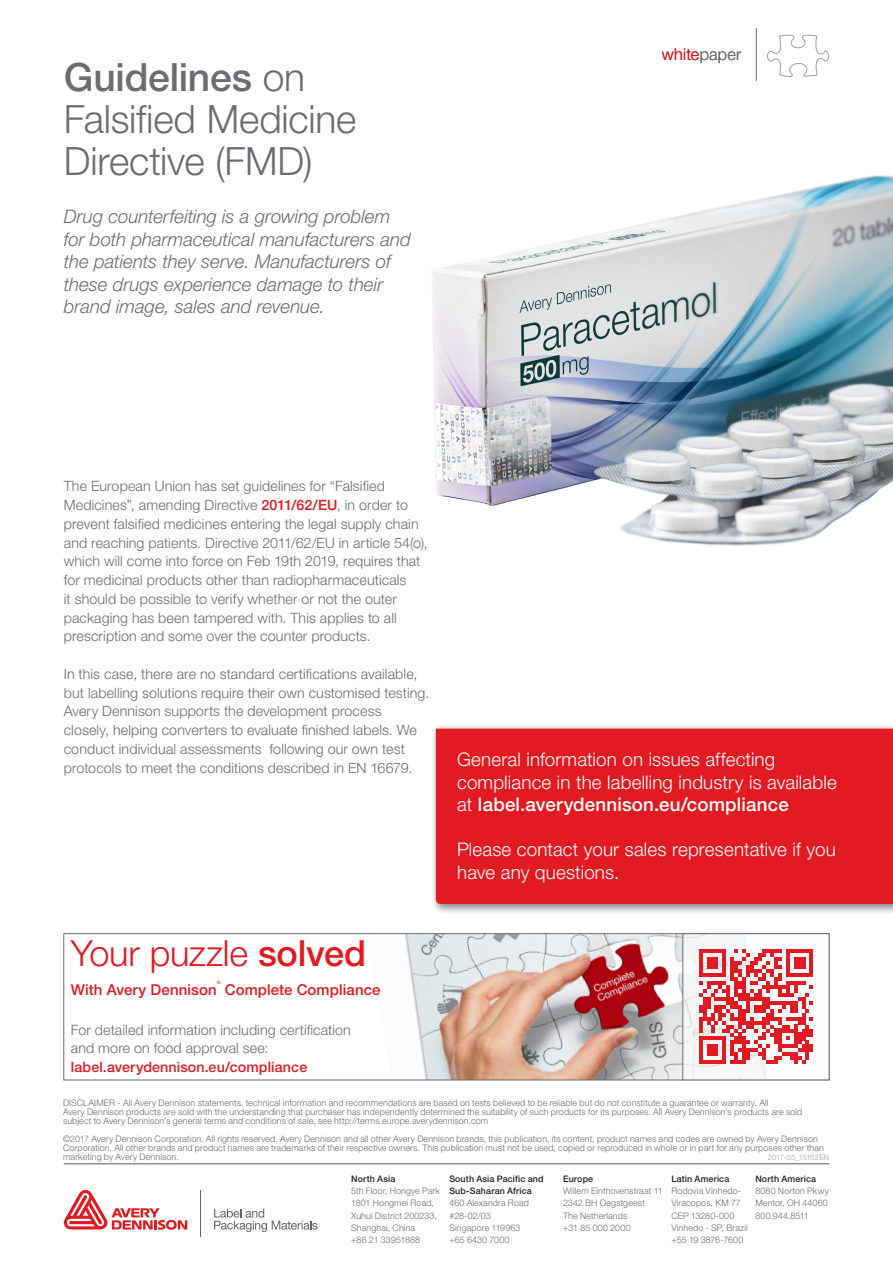
<style>
.page{position:relative;width:893px;height:1263px;background:#fff}
.page>*{position:absolute;margin:0;border:0;box-sizing:border-box;transform-origin:0 0}
.t1{font:300 39px/42px "Helvetica Neue LT Std";letter-spacing:-.005em;color:#6c6d70}
.t2{font:300 36px "Helvetica Neue LT Std";letter-spacing:-.005em;color:#e21a21}
.t3{font:300 18.75px/22.5px "Helvetica Neue LT Std";letter-spacing:.01em;color:#fff}
.t4{font:italic 300 18.75px/22.5px "Helvetica Neue LT Std";letter-spacing:-.005em;color:#6c6d70}
.t5{font:300 16.35px "Helvetica Neue LT Std";letter-spacing:.015em;color:#e21a21}
.t6{font:500 15px "Helvetica Neue LT Std";letter-spacing:.005em;color:#e21a21}
.t7{font:300 14.25px/18.8px "Helvetica Neue LT Std";letter-spacing:.01em;color:#6c6d70}
.t8{font:500 14.25px "Helvetica Neue LT Std";letter-spacing:.01em;color:#e21a21}
.t9{font:300 9px/12.1px "Helvetica Neue LT Std";letter-spacing:.015em;color:#6c6d70}
.t10{font:500 9px/12.1px "Helvetica Neue LT Std";letter-spacing:.015em;color:#231f20}
.t11{font:300 7.5px "Helvetica Neue LT Std";letter-spacing:-.005em;color:#9d9fa2}
.t12{font:500 4.35px "Helvetica Neue LT Std";color:#e21a21}
.s1{font-weight:500}
.s2{color:#6c6d70}
.s3{font-weight:500;color:#e21a21}
</style>
<div class="page">
<hr style="left:201px;top:1190px;width:1px;height:46px;background:#636366">
<svg style="left:64px;top:1190px;width:123px;height:40px"></svg>
<svg style="left:214px;top:1209px;width:104px;height:23px"></svg>
<img style="left:432px;top:28px;width:461px;height:518px">
<img style="left:405px;top:935px;width:278px;height:143px">
<div style="left:64px;top:933px;width:765px;height:147px;border:1px solid #6c6d70"></div>
<svg style="left:699px;top:949px;width:114px;height:115px"></svg>
<div style="left:683px;top:933px;width:146px;height:147px;border:1px solid #6c6d70"></div>
<hr style="left:756px;top:28px;width:1px;height:53px;background:#6c6d70">
<svg style="left:766px;top:34px;width:64px;height:50px"></svg>
<div style="left:431px;top:723px;width:462px;height:192px;background:#231f20;opacity:.4"></div>
<div style="left:436px;top:729px;width:457px;height:175px;background:#e21a21"></div>
<hr style="left:64px;top:1163px;width:765px;height:1px;background:#57585a">
<h1 class="t1" style="left:64px;top:55px;width:294px"><span class="s1">Guidelines</span> on<br>Falsified Medicine<br>Directive (FMD)</h1>
<h3 class="t4" style="left:64px;top:205px;width:349px">Drug counterfeiting is a growing problem for both pharmaceutical manufacturers and the patients they serve. Manufacturers of these drugs experience damage to their brand image, sales and revenue.</h3>
<h3 class="t5" style="left:662px;top:44px;width:81px">white<span class="s2">paper</span></h3>
<p class="t7" style="left:64px;top:477px;width:365px">The European Union has set guidelines for “Falsified Medicines”, amending Directive <span class="s3">2011/62/EU</span>, in order to prevent falsified medicines entering the legal supply chain and reaching patients. Directive 2011/62/EU in article 54(o), which will come into force on Feb 19th 2019, requires that for medicinal products other than radiopharmaceuticals<br>it should be possible to verify whether or not the outer packaging has been tampered with. This applies to all prescription and some over the counter products.</p>
<p class="t7" style="left:64px;top:664px;width:367px">In this case, there are no standard certifications available, but labelling solutions require their own customised testing.<br>Avery Dennison supports the development process closely, helping converters to evaluate finished labels. We conduct individual assessments following our own test protocols to meet the conditions described in EN 16679.</p>
<h2 class="t2" style="left:71px;top:931px;width:297px">Your puzzle <span class="s1">solved</span></h2>
<h3 class="t6" style="left:71px;top:980px;width:147px">With Avery Dennison</h3>
<p class="t12" style="left:217px;top:979px;width:5px">®</p>
<h3 class="t6" style="left:225px;top:980px;width:157px">Complete Compliance</h3>
<h3 class="t7" style="left:71px;top:1020px;width:281px">For detailed information including certification and more on food approval see:</h3>
<h3 class="t8" style="left:71px;top:1058px;width:238px">label.averydennison.eu/compliance</h3>
<h3 class="t3" style="left:457px;top:748px;width:381px">General information on issues affecting compliance in the labelling industry is available at <span class="s1">label.averydennison.eu/compliance</span></h3>
<h3 class="t3" style="left:457px;top:838px;width:380px">Please contact your sales representative if you have any questions.</h3>
<p class="t9" style="left:63px;top:1098px;width:741px;line-height:9px">DISCLAIMER - All Avery Dennison statements, technical information and recommendations are based on tests believed to be reliable but do not constitute a guarantee or warranty. All<br>Avery Dennison products are sold with the understanding that purchaser has independently determined the suitability of such products for its purposes. All Avery Dennison’s products are sold subject to Avery Dennison’s general terms and conditions of sale, see http://terms.europe.averydennison.com</p>
<p class="t9" style="left:63px;top:1134px;width:762px;line-height:9px">©2017 Avery Dennison Corporation. All rights reserved. Avery Dennison and all other Avery Dennison brands, this publication, its content, product names and codes are owned by Avery Dennison<br>Corporation. All other brands and product names are trademarks of their respective owners. This publication must not be used, copied or reproduced in whole or in part for any purposes other than marketing by Avery Dennison.</p>
<p class="t11" style="left:768px;top:1153px;width:63px">2017-05_15152EN</p>
<p class="t10" style="left:351px;top:1173px;width:46px">North Asia</p>
<p class="t9" style="left:351px;top:1185px;width:90px">5th Floor, Hongye Park<br>1801 Hongmei Road,<br>Xuhui District 200233,<br>Shanghai, China<br>+86 21 33951888</p>
<p class="t10" style="left:449px;top:1173px;width:96px">South Asia Pacific and<br>Sub-Saharan Africa</p>
<p class="t9" style="left:449px;top:1197px;width:81px">460 Alexandra Road #28-02/03<br>Singapore 119963 +65 6430 7000</p>
<p class="t10" style="left:563px;top:1173px;width:32px">Europe</p>
<p class="t9" style="left:563px;top:1185px;width:101px">Willem Einthovenstraat 11<br>2342 BH Oegstgeest<br>The Netherlands<br>+31 85 000 2000</p>
<p class="t10" style="left:671px;top:1173px;width:59px">Latin America</p>
<p class="t9" style="left:671px;top:1185px;width:78px">Rodovia Vinhedo-<br>Viracopos, KM 77<br>CEP 13280-000<br>Vinhedo - SP, Brazil +55 19 3876-7600</p>
<p class="t10" style="left:755px;top:1173px;width:62px">North America</p>
<p class="t9" style="left:755px;top:1185px;width:75px;text-align:justify">8080 Norton Pkwy Mentor, OH 44060<br>800.944.8511</p>
</div>
